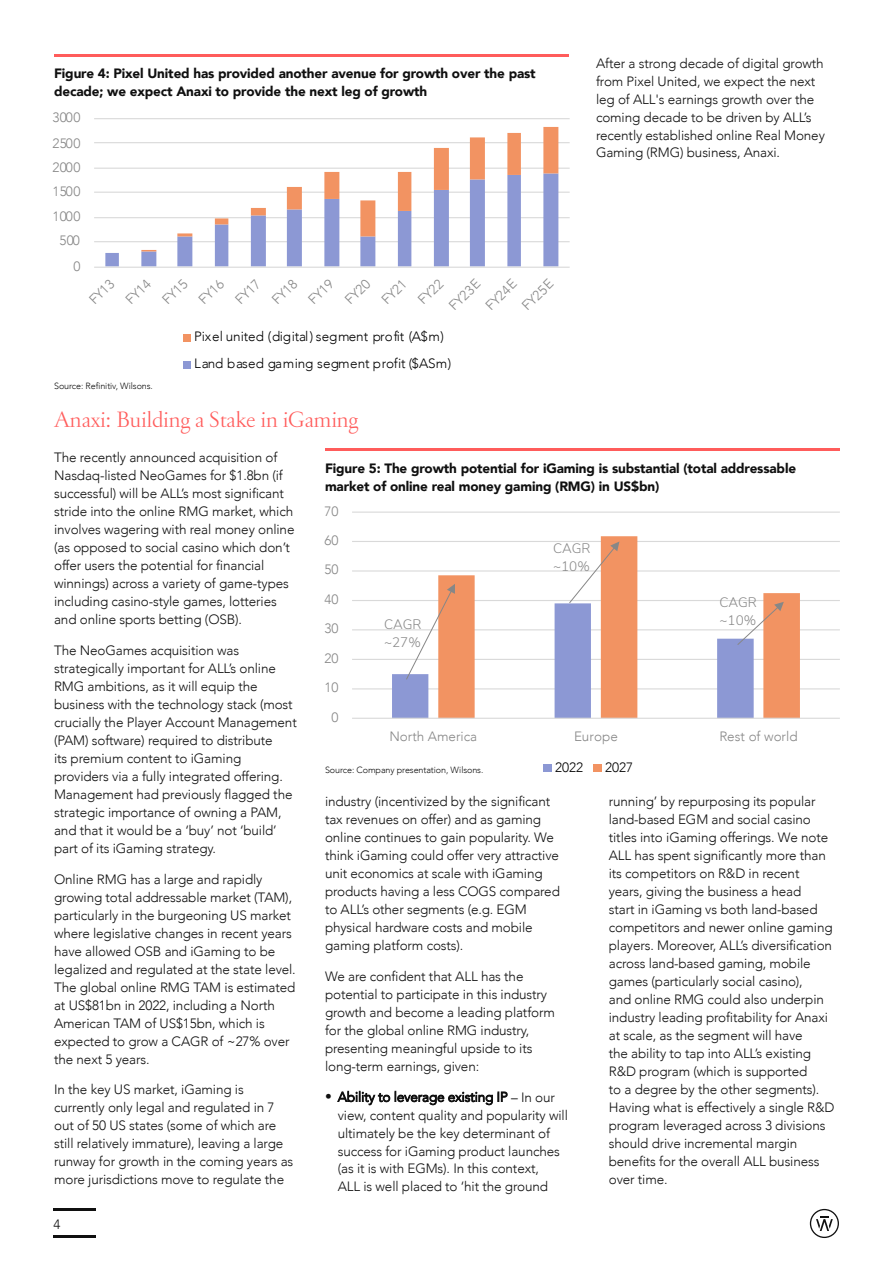
<style>
.page{position:relative;width:893px;height:1263px;background:#fff}
.page>*{position:absolute;margin:0;border:0;box-sizing:border-box;transform-origin:0 0}
.t1{font:300 24px "Garamond FB Text";letter-spacing:-.01em;color:#ff5c5b}
.t2{font:300 13.5px/18px "Avenir";letter-spacing:-.01em;color:#101010}
.t3{font:900 13.5px/18px "Avenir";letter-spacing:-.01em;color:#101010}
.t4{font:300 13.5px "Avenir";color:#878787}
.t5{font:300 13.5px/27px "Avenir";color:#000}
.t6{font:300 13.5px/18.3px "Nunito Sans";color:#878787}
.t7{font:300 9px "Avenir";letter-spacing:-.01em;color:#101010}
</style>
<div class="page">
<svg style="left:810px;top:1209px;width:29px;height:29px"></svg>
<hr style="left:54px;top:1236px;width:42px;height:2px;background:#101010">
<hr style="left:54px;top:1209px;width:42px;height:2px;background:#101010">
<hr style="left:94px;top:241px;width:476px;height:1px;background:#d9d9d9">
<hr style="left:94px;top:217px;width:476px;height:1px;background:#d9d9d9">
<hr style="left:94px;top:192px;width:476px;height:1px;background:#d9d9d9">
<hr style="left:94px;top:168px;width:476px;height:1px;background:#d9d9d9">
<hr style="left:94px;top:142px;width:476px;height:1px;background:#d9d9d9">
<hr style="left:94px;top:118px;width:476px;height:1px;background:#d9d9d9">
<svg style="left:105px;top:191px;width:453px;height:75px"></svg>
<svg style="left:141px;top:127px;width:417px;height:124px"></svg>
<hr style="left:94px;top:267px;width:476px;height:1px;background:#d9d9d9">
<div style="left:183px;top:334px;width:8px;height:7px;background:#f29362"></div>
<div style="left:183px;top:361px;width:8px;height:7px;background:#8c98d4"></div>
<hr style="left:352px;top:688px;width:488px;height:1px;background:#d9d9d9">
<hr style="left:352px;top:659px;width:488px;height:1px;background:#d9d9d9">
<hr style="left:352px;top:629px;width:488px;height:1px;background:#d9d9d9">
<hr style="left:352px;top:600px;width:488px;height:1px;background:#d9d9d9">
<hr style="left:352px;top:570px;width:488px;height:1px;background:#d9d9d9">
<hr style="left:352px;top:541px;width:488px;height:1px;background:#d9d9d9">
<hr style="left:352px;top:512px;width:488px;height:1px;background:#d9d9d9">
<svg style="left:600px;top:536px;width:200px;height:182px;fill:#f29362"></svg>
<hr style="left:352px;top:718px;width:488px;height:1px;background:#d9d9d9">
<div style="left:544px;top:764px;width:8px;height:8px;background:#8c98d4"></div>
<div style="left:594px;top:764px;width:8px;height:8px;background:#f29362"></div>
<svg style="left:392px;top:541px;width:392px;height:177px"></svg>
<hr style="left:54px;top:54px;width:514px;height:2px;background:#ff5c5b">
<hr style="left:325px;top:449px;width:514px;height:2px;background:#ff5c5b">
<p class="t3" style="left:54px;top:64px;width:483px">Figure 4: Pixel United has provided another avenue for growth over the past decade; we expect Anaxi to provide the next leg of growth</p>
<p class="t4" style="left:52px;top:110px;width:30px">3000</p>
<p class="t4" style="left:52px;top:135px;width:30px">2500</p>
<p class="t4" style="left:52px;top:159px;width:30px">2000</p>
<p class="t4" style="left:52px;top:183px;width:30px">1500</p>
<p class="t4" style="left:52px;top:209px;width:30px">1000</p>
<p class="t4" style="left:59px;top:233px;width:22px">500</p>
<p class="t4" style="left:73px;top:258px;width:9px">0</p>
<p class="t4" style="left:86px;top:296px;width:31px;rotate:-45deg">FY13</p>
<p class="t4" style="left:122px;top:296px;width:31px;rotate:-45deg">FY14</p>
<p class="t4" style="left:159px;top:296px;width:31px;rotate:-45deg">FY15</p>
<p class="t4" style="left:195px;top:296px;width:31px;rotate:-45deg">FY16</p>
<p class="t4" style="left:232px;top:296px;width:31px;rotate:-45deg">FY17</p>
<p class="t4" style="left:268px;top:296px;width:31px;rotate:-45deg">FY18</p>
<p class="t4" style="left:305px;top:296px;width:31px;rotate:-45deg">FY19</p>
<p class="t4" style="left:342px;top:296px;width:31px;rotate:-45deg">FY20</p>
<p class="t4" style="left:378px;top:296px;width:31px;rotate:-45deg">FY21</p>
<p class="t4" style="left:415px;top:296px;width:31px;rotate:-45deg">FY22</p>
<p class="t4" style="left:446px;top:302px;width:40px;rotate:-45deg">FY23E</p>
<p class="t4" style="left:482px;top:302px;width:40px;rotate:-45deg">FY24E</p>
<p class="t4" style="left:519px;top:302px;width:40px;rotate:-45deg">FY25E</p>
<p class="t5" style="left:194px;top:323px;width:259px">Pixel united (digital) segment profit (A$m)<br>Land based gaming segment profit ($ASm)</p>
<p class="t7" style="left:54px;top:381px;width:100px">Source: Refinitiv, Wilsons.</p>
<p class="t2" style="left:596px;top:54px;width:230px">After a strong decade of digital growth from Pixel United, we expect the next leg of ALL's earnings growth over the coming decade to be driven by ALL’s recently established online Real Money Gaming (RMG) business, Anaxi.</p>
<h1 class="t1" style="left:54px;top:407px;width:306px">Anaxi: Building a Stake in iGaming</h1>
<p class="t2" style="left:54px;top:448px;width:242px">The recently announced acquisition of Nasdaq-listed NeoGames for $1.8bn (if successful) will be ALL’s most significant stride into the online RMG market, which involves wagering with real money online (as opposed to social casino which don’t offer users the potential for financial winnings) across a variety of game-types including casino-style games, lotteries and online sports betting (OSB).</p>
<p class="t2" style="left:54px;top:641px;width:244px">The NeoGames acquisition was strategically important for ALL’s online RMG ambitions, as it will equip the business with the technology stack (most crucially the Player Account Management (PAM) software) required to distribute<br>its premium content to iGaming providers via a fully integrated offering.<br>Management had previously flagged the strategic importance of owning a PAM, and that it would be a ‘buy’ not ‘build’ part of its iGaming strategy.</p>
<p class="t2" style="left:54px;top:870px;width:243px">Online RMG has a large and rapidly growing total addressable market (TAM), particularly in the burgeoning US market where legislative changes in recent years have allowed OSB and iGaming to be legalized and regulated at the state level.<br>The global online RMG TAM is estimated at US$81bn in 2022, including a North American TAM of US$15bn, which is expected to grow a CAGR of ~27% over the next 5 years.</p>
<p class="t2" style="left:54px;top:1081px;width:241px">In the key US market, iGaming is currently only legal and regulated in 7 out of 50 US states (some of which are still relatively immature), leaving a large runway for growth in the coming years as more jurisdictions move to regulate the</p>
<p class="t3" style="left:325px;top:458px;width:473px">Figure 5: The growth potential for iGaming is substantial (total addressable market of online real money gaming (RMG) in US$bn)</p>
<p class="t4" style="left:325px;top:503px;width:16px">70</p>
<p class="t4" style="left:325px;top:532px;width:16px">60</p>
<p class="t6" style="left:553px;top:539px;width:39px">CAGR ~10%</p>
<p class="t4" style="left:325px;top:562px;width:16px">50</p>
<p class="t4" style="left:325px;top:591px;width:16px">40</p>
<p class="t6" style="left:719px;top:592px;width:39px">CAGR ~10%</p>
<p class="t6" style="left:384px;top:614px;width:39px">CAGR ~27%</p>
<p class="t4" style="left:325px;top:621px;width:16px">30</p>
<p class="t4" style="left:325px;top:650px;width:16px">20</p>
<p class="t4" style="left:325px;top:680px;width:16px">10</p>
<p class="t4" style="left:332px;top:709px;width:9px">0</p>
<p class="t4" style="left:389px;top:728px;width:89px">North America</p>
<p class="t4" style="left:574px;top:728px;width:45px">Europe</p>
<p class="t4" style="left:719px;top:728px;width:80px">Rest of world</p>
<p class="t5" style="left:555px;top:754px;width:30px">2022</p>
<p class="t5" style="left:605px;top:754px;width:30px">2027</p>
<p class="t7" style="left:325px;top:764px;width:160px">Source: Company presentation, Wilsons.</p>
<p class="t2" style="left:325px;top:792px;width:236px">industry (incentivized by the significant tax revenues on offer) and as gaming online continues to gain popularity. We think iGaming could offer very attractive unit economics at scale with iGaming products having a less COGS compared to ALL’s other segments (e.g. EGM physical hardware costs and mobile gaming platform costs).</p>
<p class="t2" style="left:325px;top:967px;width:231px">We are confident that ALL has the potential to participate in this industry growth and become a leading platform for the global online RMG industry, presenting meaningful upside to its long-term earnings, given:</p>
<p class="t2" style="left:338px;top:1088px;width:232px;text-indent:-13px">• Ability to leverage existing IP – In our view, content quality and popularity will ultimately be the key determinant of success for iGaming product launches (as it is with EGMs). In this context,<br>ALL is well placed to ‘hit the ground</p>
<p class="t2" style="left:609px;top:792px;width:227px">running’ by repurposing its popular land-based EGM and social casino titles into iGaming offerings. We note ALL has spent significantly more than its competitors on R&amp;D in recent years, giving the business a head<br>start in iGaming vs both land-based competitors and newer online gaming players. Moreover, ALL’s diversification across land-based gaming, mobile games (particularly social casino),<br>and online RMG could also underpin industry leading profitability for Anaxi at scale, as the segment will have<br>the ability to tap into ALL’s existing R&amp;D program (which is supported<br>to a degree by the other segments).<br>Having what is effectively a single R&amp;D program leveraged across 3 divisions should drive incremental margin benefits for the overall ALL business over time.</p>
<p class="t2" style="left:54px;top:1215px;width:9px">4</p>
</div>
